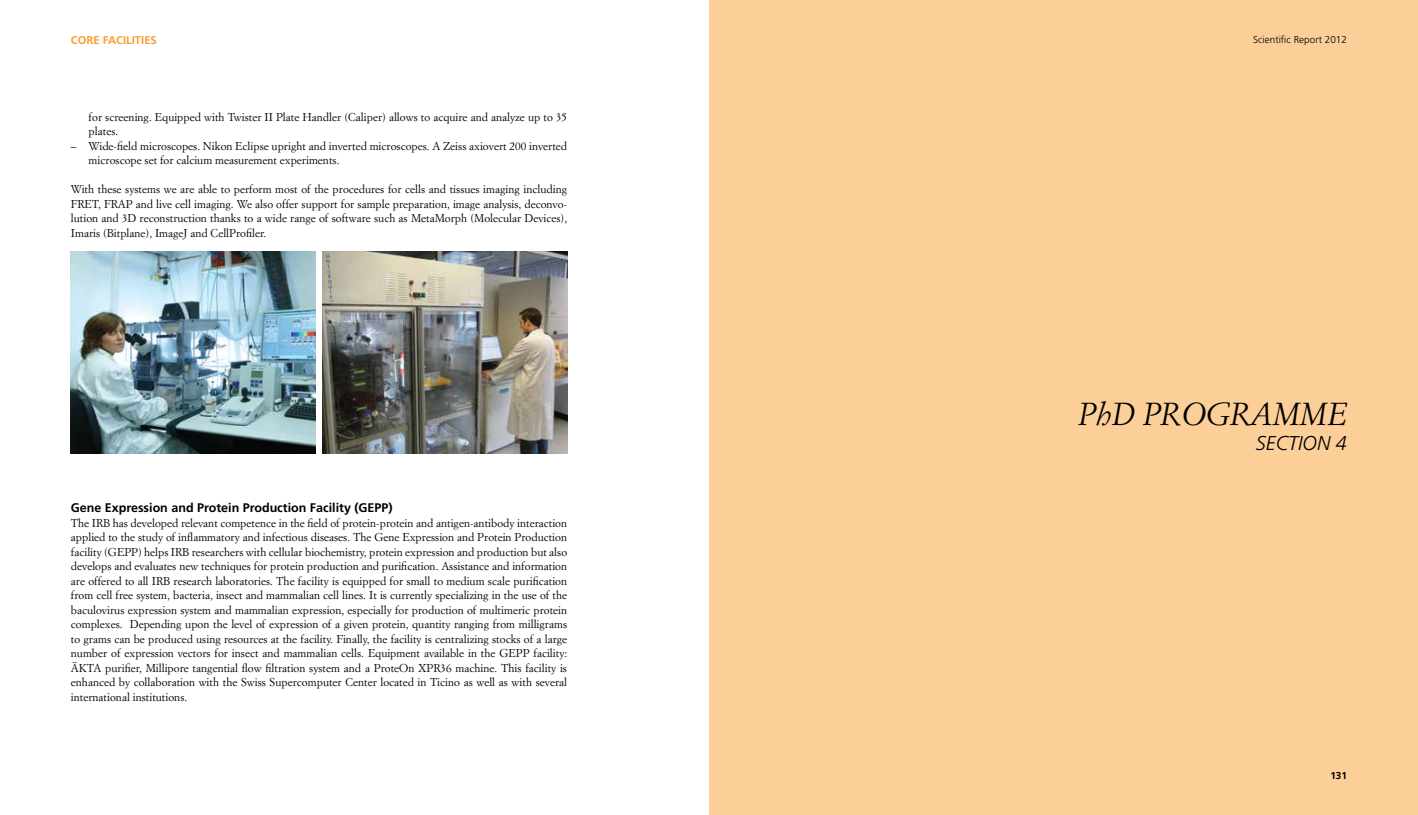
<style>
.page{position:relative;width:1418px;height:815px;background:#fff}
.page>*{position:absolute;margin:0;border:0;box-sizing:border-box;transform-origin:0 0}
.t1{font:italic 31.25px "Simoncini Garamond Std";color:#000}
.t2{font:italic 300 20px "Frutiger LT Std";color:#000}
.t3{font:700 12.5px "Frutiger LT Std";color:#000}
.t4{font:11.25px/14.5px "Simoncini Garamond Std";color:#000}
.t5{font:700 11.25px "Frutiger LT Std";color:#f99d31}
.t6{font:300 10px "Frutiger LT Std";color:#000}
.t7{font:700 10px "Frutiger LT Std";color:#000}
</style>
<div class="page">
<div style="left:709px;top:0;width:708px;height:815px;background:#fcce98"></div>
<img style="left:322px;top:251px;width:245px;height:202px">
<img style="left:71px;top:251px;width:244px;height:202px">
<p class="t5" style="left:71px;top:33px;width:87px">CORE FACILITIES</p>
<p class="t6" style="left:1253px;top:34px;width:95px">Scientific Report 2012</p>
<p class="t4" style="left:89px;top:109px;width:480px">for screening. Equipped with Twister II Plate Handler (Caliper) allows to acquire and analyze up to 35 plates.</p>
<p class="t4" style="left:89px;top:138px;width:480px;text-indent:-18px">– Wide-field microscopes. Nikon Eclipse upright and inverted microscopes. A Zeiss axiovert 200 inverted microscope set for calcium measurement experiments.</p>
<p class="t4" style="left:71px;top:182px;width:498px;text-align:justify">With these systems we are able to perform most of the procedures for cells and tissues imaging including FRET, FRAP and live cell imaging. We also offer support for sample preparation, image analysis, deconvo&shy;lution and 3D reconstruction thanks to a wide range of software such as MetaMorph (Molecular Devices), Imaris (Bitplane), ImageJ and CellProfiler.</p>
<p class="t3" style="left:71px;top:501px;width:323px">Gene Expression and Protein Production Facility (GEPP)</p>
<p class="t4" style="left:71px;top:515px;width:498px;text-align:justify">The IRB has developed relevant competence in the field of protein-protein and antigen-antibody interaction applied to the study of inflammatory and infectious diseases. The Gene Expression and Protein Production facility (GEPP) helps IRB researchers with cellular biochemistry, protein expression and production but also develops and evaluates new techniques for protein production and purification. Assistance and information are offered to all IRB research laboratories. The facility is equipped for small to medium scale purification from cell free system, bacteria, insect and mammalian cell lines. It is currently specializing in the use of the baculovirus expression system and mammalian expression, especially for production of multimeric protein complexes. Depending upon the level of expression of a given protein, quantity ranging from milligrams to grams can be produced using resources at the facility. Finally, the facility is centralizing stocks of a large number of expression vectors for insect and mammalian cells. Equipment available in the GEPP facility:<br>ÄKTA purifier, Millipore tangential flow filtration system and a ProteOn XPR36 machine. This facility is enhanced by collaboration with the Swiss Supercomputer Center located in Ticino as well as with several international institutions.</p>
<h1 class="t1" style="left:1078px;top:396px;width:270px">PhD PROGRAMME</h1>
<h2 class="t2" style="left:1255px;top:432px;width:93px">SECTION 4</h2>
<p class="t7" style="left:1330px;top:770px;width:18px">131</p>
</div>
